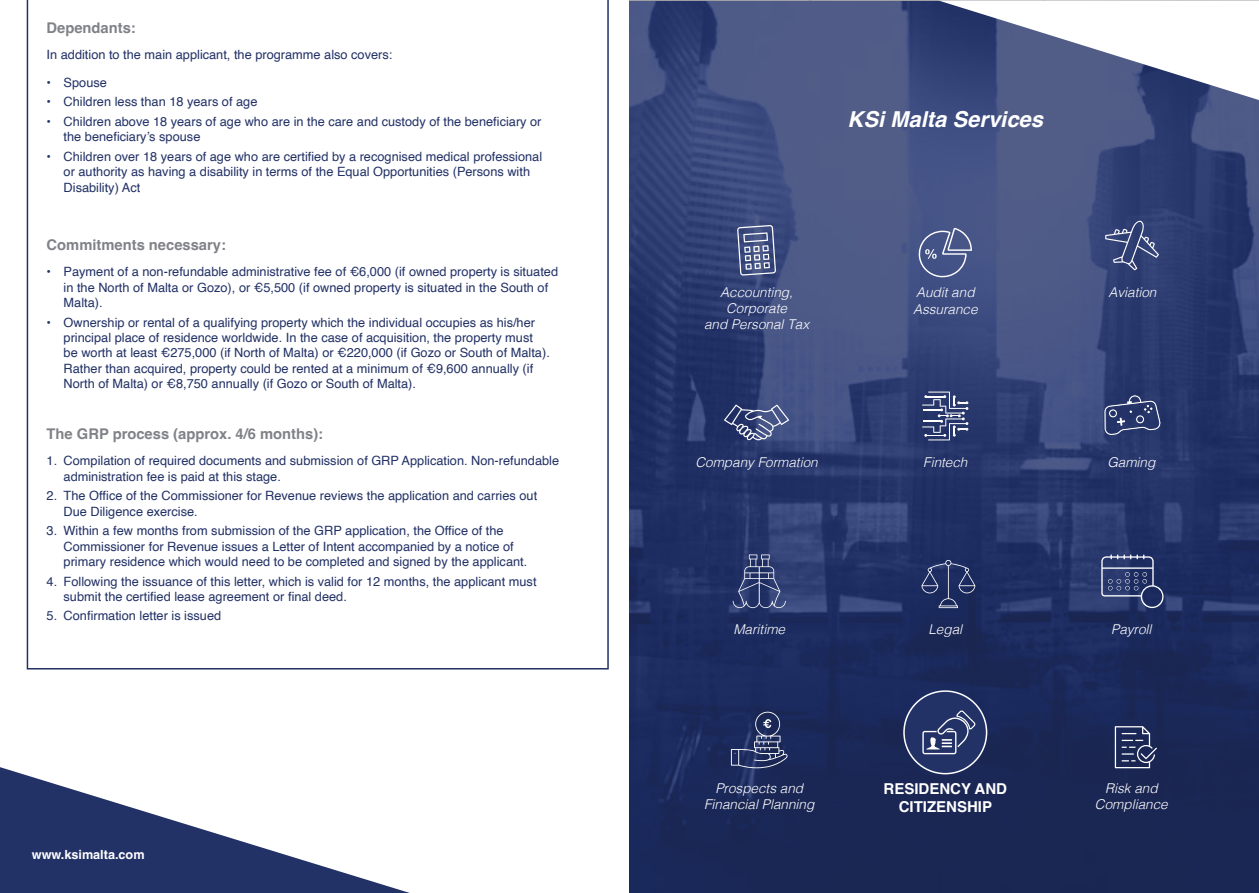
<style>
.page{position:relative;width:1259px;height:893px;background:#fff}
.page>*{position:absolute;margin:0;border:0;box-sizing:border-box;transform-origin:0 0}
.t1{font:italic 700 22.05px "Helvetica";color:#fff}
.t2{font:700 15px/18px "Helvetica";color:#fff;text-align:center}
.t3{font:700 14.7px "Helvetica";color:#818288}
.t4{font:italic 300 13.5px/16.2px "Helvetica";color:#fff;text-align:center}
.t5{font:12.75px/15.3px "Helvetica";color:#223166}
.t6{font:700 12.6px "Helvetica LT Std";color:#fff}
</style>
<div class="page">
<img style="left:629px;top:1px;width:630px;height:892px">
<hr style="left:629px;top:0;width:630px;height:1px;background:#93939a">
<svg style="left:0;top:767px;width:410px;height:126px"></svg>
<div style="left:904px;top:691px;width:82px;height:83px;background:#223166;border-radius:50%"></div>
<div style="left:903px;top:690px;width:84px;height:84px;border:2px solid #fff;border-radius:50%"></div>
<svg style="left:922px;top:392px;width:46px;height:48px;background:#58648c"></svg>
<svg style="left:918px;top:228px;width:54px;height:49px;background:#5e6b97"></svg>
<svg style="left:737px;top:225px;width:39px;height:51px;background:#6b769d"></svg>
<svg style="left:921px;top:560px;width:54px;height:48px;background:#313f6e"></svg>
<svg style="left:922px;top:710px;width:54px;height:44px"></svg>
<svg style="left:1103px;top:293px;width:58px;height:253px;background:#2b3a6e"></svg>
<svg style="left:724px;top:405px;width:65px;height:35px;background:#55618c"></svg>
<svg style="left:1105px;top:221px;width:54px;height:49px;background:#495685"></svg>
<svg style="left:731px;top:712px;width:56px;height:56px;background:#384470"></svg>
<svg style="left:1114px;top:726px;width:43px;height:42px;background:#455074"></svg>
<svg style="left:1101px;top:554px;width:62px;height:54px;background:#414e7c"></svg>
<svg style="left:732px;top:554px;width:54px;height:54px;background:#3f4c7b"></svg>
<svg style="left:27px;top:0;width:582px;height:669px"></svg>
<svg style="left:938px;top:0;width:321px;height:100px"></svg>
<p class="t3" style="left:47px;top:19px;width:91px">Dependants:</p>
<p class="t5" style="left:47px;top:47px;width:347px">In addition to the main applicant, the programme also covers:</p>
<p class="t5" style="left:47px;top:75px;width:62px">• Spouse</p>
<p class="t5" style="left:47px;top:95px;width:212px">• Children less than 18 years of age</p>
<p class="t5" style="left:64px;top:114px;width:479px;text-indent:-17px">• Children above 18 years of age who are in the care and custody of the beneficiary or the beneficiary’s spouse</p>
<p class="t5" style="left:64px;top:149px;width:480px;text-indent:-17px">• Children over 18 years of age who are certified by a recognised medical professional or authority as having a disability in terms of the Equal Opportunities (Persons with<br>Disability) Act</p>
<p class="t3" style="left:47px;top:236px;width:181px">Commitments necessary:</p>
<p class="t5" style="left:64px;top:265px;width:496px;text-indent:-17px">• Payment of a non-refundable administrative fee of €6,000 (if owned property is situated in the North of Malta or Gozo), or €5,500 (if owned property is situated in the South of<br>Malta).</p>
<p class="t5" style="left:64px;top:315px;width:488px;text-indent:-17px">• Ownership or rental of a qualifying property which the individual occupies as his/her principal place of residence worldwide. In the case of acquisition, the property must be worth at least €275,000 (if North of Malta) or €220,000 (if Gozo or South of Malta).<br>Rather than acquired, property could be rented at a minimum of €9,600 annually (if North of Malta) or €8,750 annually (if Gozo or South of Malta).</p>
<p class="t3" style="left:47px;top:425px;width:278px">The GRP process (approx. 4/6 months):</p>
<p class="t5" style="left:64px;top:454px;width:497px;text-indent:-17px">1. Compilation of required documents and submission of GRP Application. Non-refundable administration fee is paid at this stage.</p>
<p class="t5" style="left:64px;top:489px;width:475px;text-indent:-17px">2. The Office of the Commissioner for Revenue reviews the application and carries out<br>Due Diligence exercise.</p>
<p class="t5" style="left:64px;top:524px;width:465px;text-indent:-17px">3. Within a few months from submission of the GRP application, the Office of the<br>Commissioner for Revenue issues a Letter of Intent accompanied by a notice of primary residence which would need to be completed and signed by the applicant.</p>
<p class="t5" style="left:64px;top:574px;width:474px;text-indent:-17px">4. Following the issuance of this letter, which is valid for 12 months, the applicant must submit the certified lease agreement or final deed.</p>
<p class="t5" style="left:47px;top:609px;width:176px">5. Confirmation letter is issued</p>
<p class="t6" style="left:32px;top:847px;width:114px">www.ksimalta.com</p>
<h1 class="t1" style="left:847px;top:106px;width:197px">KSi Malta Services</h1>
<p class="t4" style="left:704px;top:283px;width:107px">Accounting,<br>Corporate<br>and Personal Tax</p>
<p class="t4" style="left:913px;top:284px;width:66px;text-align:left">Audit and<br>Assurance</p>
<p class="t4" style="left:1108px;top:284px;width:50px">Aviation</p>
<p class="t4" style="left:695px;top:454px;width:124px">Company Formation</p>
<p class="t4" style="left:923px;top:454px;width:46px">Fintech</p>
<p class="t4" style="left:1107px;top:454px;width:50px">Gaming</p>
<p class="t4" style="left:733px;top:620px;width:53px">Maritime</p>
<p class="t4" style="left:928px;top:620px;width:35px">Legal</p>
<p class="t4" style="left:1111px;top:620px;width:42px">Payroll</p>
<p class="t4" style="left:704px;top:779px;width:112px">Prospects and<br>Financial Planning</p>
<p class="t2" style="left:883px;top:782px;width:125px">RESIDENCY AND<br>CITIZENSHIP</p>
<p class="t4" style="left:1095px;top:779px;width:74px">Risk and<br>Compliance</p>
</div>
